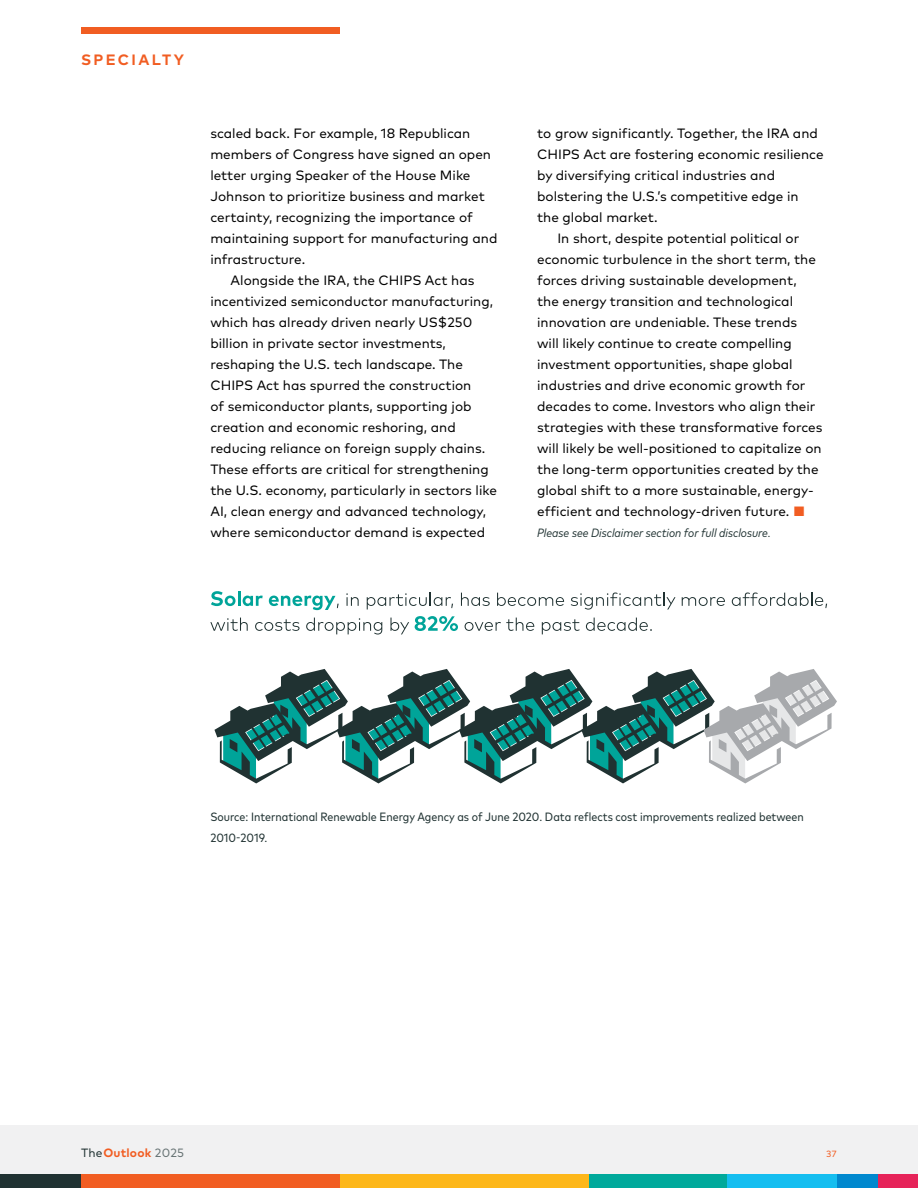
<style>
.page{position:relative;width:918px;height:1188px;background:#fff}
.page>*{position:absolute;margin:0;border:0;box-sizing:border-box;transform-origin:0 0}
.t1{font:700 15px "Mark OT";letter-spacing:.155em;color:#f15d22}
.Body_9_14{font:13.5px/21px "Mark OT";color:#000}
._04_Source_Text{font:condensed 12px/21px "Mark OT";color:#203232}
._04_End_of_Article_Statement{font:italic condensed 12px "Mark OT";color:#203232}
.t2{font:700 12px "Mark OT";letter-spacing:.015em;color:#f15d22}
.t3{font:9px "Mark OT";color:#f15d22}
.s1{color:#f15d22}
.s2{font-weight:400;color:#203232}
.s3{font-weight:400;color:#677374}
</style>
<div class="page">
<div style="left:0;top:1125px;width:918px;height:55px;background:#f1f1f2"></div>
<div style="left:0;top:1174px;width:81px;height:14px;background:#203232"></div>
<div style="left:587px;top:1174px;width:141px;height:14px;background:#00a99b"></div>
<div style="left:728px;top:1174px;width:109px;height:14px;background:#15bef0"></div>
<div style="left:837px;top:1174px;width:67px;height:14px;background:#0088ce"></div>
<div style="left:878px;top:1174px;width:40px;height:14px;background:#e62359"></div>
<div style="left:81px;top:1174px;width:259px;height:14px;background:#f15d22"></div>
<div style="left:340px;top:1174px;width:248px;height:14px;background:#fdb71a"></div>
<svg style="left:211px;top:591px;width:52px;height:15px"></svg>
<svg style="left:269px;top:596px;width:70px;height:14px"></svg>
<svg style="left:346px;top:593px;width:13px;height:13px"></svg>
<svg style="left:367px;top:593px;width:86px;height:16px"></svg>
<svg style="left:461px;top:593px;width:29px;height:13px"></svg>
<svg style="left:497px;top:593px;width:67px;height:13px"></svg>
<svg style="left:571px;top:593px;width:105px;height:17px"></svg>
<svg style="left:682px;top:597px;width:43px;height:9px"></svg>
<svg style="left:732px;top:593px;width:95px;height:15px"></svg>
<svg style="left:210px;top:618px;width:38px;height:13px"></svg>
<svg style="left:255px;top:619px;width:45px;height:12px"></svg>
<svg style="left:306px;top:618px;width:76px;height:17px"></svg>
<svg style="left:390px;top:618px;width:19px;height:16px"></svg>
<svg style="left:415px;top:616px;width:43px;height:15px"></svg>
<svg style="left:465px;top:618px;width:69px;height:13px"></svg>
<svg style="left:542px;top:619px;width:38px;height:15px"></svg>
<svg style="left:586px;top:618px;width:66px;height:13px"></svg>
<svg style="left:214px;top:669px;width:623px;height:114px"></svg>
<div style="left:81px;top:27px;width:259px;height:7px;background:#f15d22"></div>
<p class="t1" style="left:81px;top:49px;width:105px">SPECIALTY</p>
<p class="Body_9_14" style="left:210px;top:123px;width:289px">scaled back. For example, 18 Republican members of Congress have signed an open letter urging Speaker of the House Mike Johnson to prioritize business and market certainty, recognizing the importance of maintaining support for manufacturing and infrastructure.</p>
<p class="Body_9_14" style="left:210px;top:270px;width:288px;text-indent:20px">Alongside the IRA, the CHIPS Act has incentivized semiconductor manufacturing, which has already driven nearly US$250 billion in private sector investments, reshaping the U.S. tech landscape. The CHIPS Act has spurred the construction<br>of semiconductor plants, supporting job creation and economic reshoring, and reducing reliance on foreign supply chains.<br>These efforts are critical for strengthening the U.S. economy, particularly in sectors like AI, clean energy and advanced technology, where semiconductor demand is expected</p>
<p class="Body_9_14" style="left:537px;top:123px;width:288px">to grow significantly. Together, the IRA and CHIPS Act are fostering economic resilience by diversifying critical industries and bolstering the U.S.’s competitive edge in the global market.</p>
<p class="Body_9_14" style="left:537px;top:228px;width:287px;text-indent:20px">In short, despite potential political or economic turbulence in the short term, the forces driving sustainable development,<br>the energy transition and technological innovation are undeniable. These trends<br>will likely continue to create compelling investment opportunities, shape global industries and drive economic growth for decades to come. Investors who align their strategies with these transformative forces will likely be well-positioned to capitalize on the long-term opportunities created by the global shift to a more sustainable, energy&shy;efficient and technology-driven future. <span class="s1">■</span></p>
<p class="_04_End_of_Article_Statement" style="left:537px;top:526px;width:235px">Please see Disclaimer section for full disclosure.</p>
<p class="_04_Source_Text" style="left:210px;top:806px;width:595px">Source: International Renewable Energy Agency as of June 2020. Data reflects cost improvements realized between<br>2010-2019.</p>
<p class="t2" style="left:81px;top:1144px;width:105px"><span class="s2">The</span>Outlook <span class="s3">2025</span></p>
<p class="t3" style="left:826px;top:1148px;width:12px">37</p>
</div>
